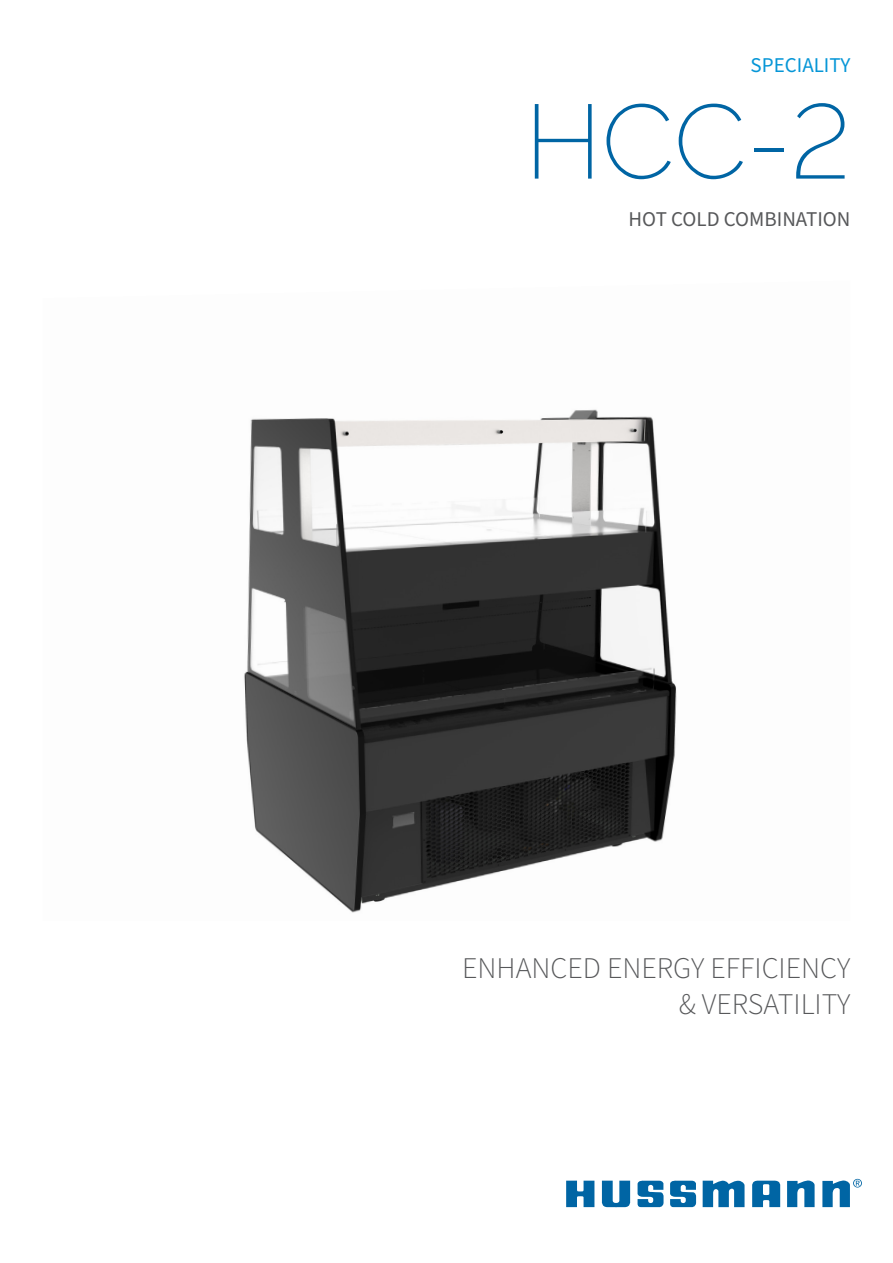
<style>
.page{position:relative;width:893px;height:1263px;background:#fff}
.page>*{position:absolute;margin:0;border:0;box-sizing:border-box;transform-origin:0 0}
.t1{font:200 105px "Raleway";color:#0065a4}
.t2{font:300 30px/36px "Source Sans Pro";color:#57585a;text-align:right}
.t3{font:21px "Source Sans Pro";color:#57585a}
.t4{font:21px "Source Sans Pro";color:#0696d7}
</style>
<div class="page">
<svg style="left:787px;top:1180px;width:28px;height:27px"></svg>
<svg style="left:703px;top:1180px;width:41px;height:27px"></svg>
<svg style="left:602px;top:1181px;width:28px;height:26px"></svg>
<svg style="left:670px;top:1180px;width:26px;height:27px"></svg>
<svg style="left:637px;top:1180px;width:26px;height:27px"></svg>
<svg style="left:566px;top:1180px;width:28px;height:27px"></svg>
<svg style="left:822px;top:1179px;width:40px;height:28px"></svg>
<svg style="left:752px;top:1180px;width:29px;height:27px"></svg>
<img style="left:244px;top:409px;width:433px;height:504px">
<p class="t4" style="left:751px;top:51px;width:101px">SPECIALITY</p>
<h1 class="t1" style="left:525px;top:80px;width:327px">HCC-2</h1>
<p class="t3" style="left:629px;top:204px;width:223px">HOT COLD COMBINATION</p>
<p class="t2" style="left:462px;top:950px;width:390px">ENHANCED ENERGY EFFICIENCY &amp; VERSATILITY</p>
</div>
